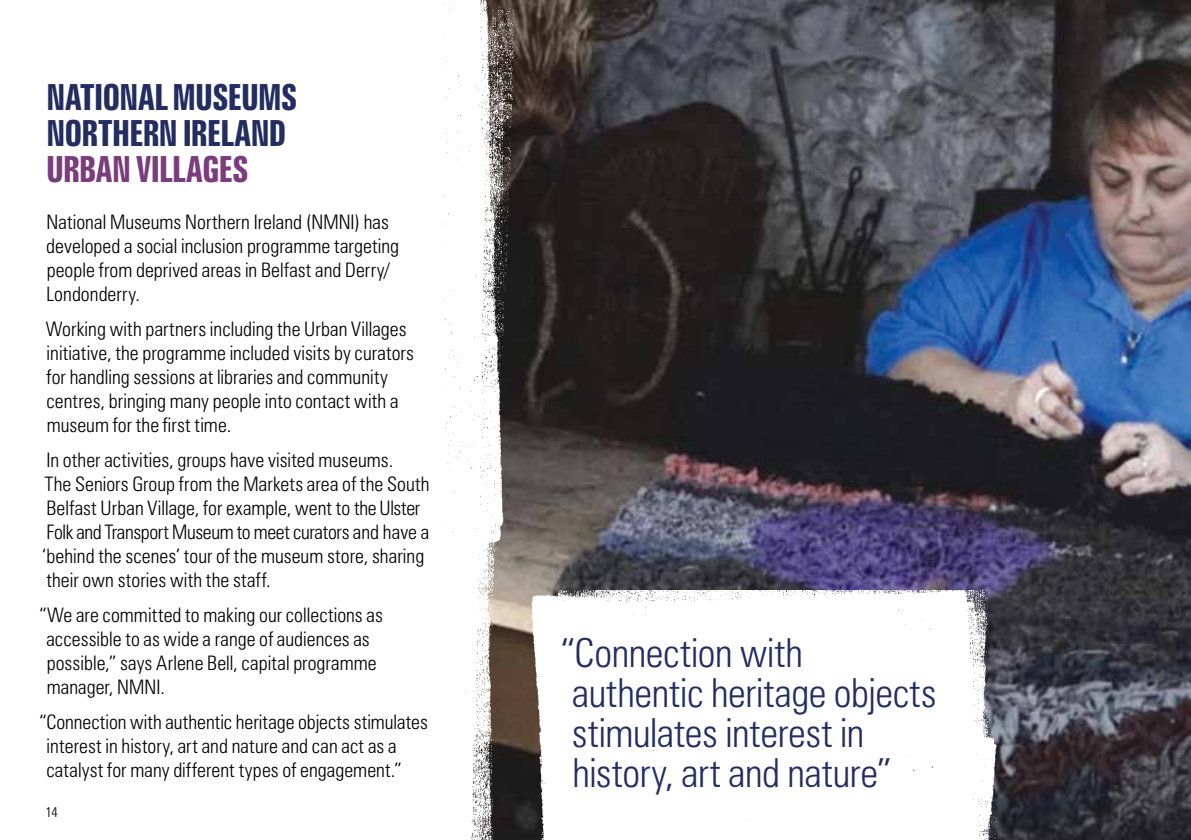
<style>
.page{position:relative;width:1191px;height:840px;background:#fff}
.page>*{position:absolute;margin:0;border:0;box-sizing:border-box;transform-origin:0 0}
.t1{font:300 condensed 40px/40px "Zurich BT";letter-spacing:-.01em;color:#232d61}
.t2{font:700 extra-condensed 36px/36px "Zurich BT";letter-spacing:-.025em;color:#232d61}
.t3{font:700 extra-condensed 36px "Zurich BT";letter-spacing:-.015em;color:#7b3c7d}
.t4{font:300 condensed 20px/24px "Zurich BT";color:#000}
.t5{font:300 condensed 14px "Zurich BT";color:#000}
</style>
<div class="page">
<img style="left:538px;top:0;width:653px;height:839px">
<img style="left:444px;top:0;width:94px;height:839px">
<img style="left:522px;top:590px;width:498px;height:249px">
<h2 class="t2" style="left:46px;top:79px;width:252px">NATIONAL MUSEUMS<br>NORTHERN IRELAND</h2>
<h2 class="t3" style="left:46px;top:148px;width:204px">URBAN VILLAGES</h2>
<p class="t4" style="left:46px;top:209px;width:354px">National Museums Northern Ireland (NMNI) has developed a social inclusion programme targeting people from deprived areas in Belfast and Derry/ Londonderry.</p>
<p class="t4" style="left:46px;top:316px;width:370px">Working with partners including the Urban Villages initiative, the programme included visits by curators for handling sessions at libraries and community centres, bringing many people into contact with a museum for the first time.</p>
<p class="t4" style="left:42px;top:447px;width:389px">In other activities, groups have visited museums.<br>The Seniors Group from the Markets area of the South Belfast Urban Village, for example, went to the Ulster Folk and Transport Museum to meet curators and have a ‘behind the scenes’ tour of the museum store, sharing their own stories with the staff.</p>
<p class="t4" style="left:46px;top:602px;width:338px;text-indent:-7px">“We are committed to making our collections as accessible to as wide a range of audiences as possible,” says Arlene Bell, capital programme manager, NMNI.</p>
<p class="t4" style="left:46px;top:709px;width:383px;text-indent:-7px">“Connection with authentic heritage objects stimulates interest in history, art and nature and can act as a catalyst for many different types of engagement.”</p>
<p class="t5" style="left:45px;top:802px;width:14px">14</p>
<h1 class="t1" style="left:561px;top:631px;width:377px">“Connection with authentic heritage objects stimulates interest in history, art and nature”</h1>
</div>
